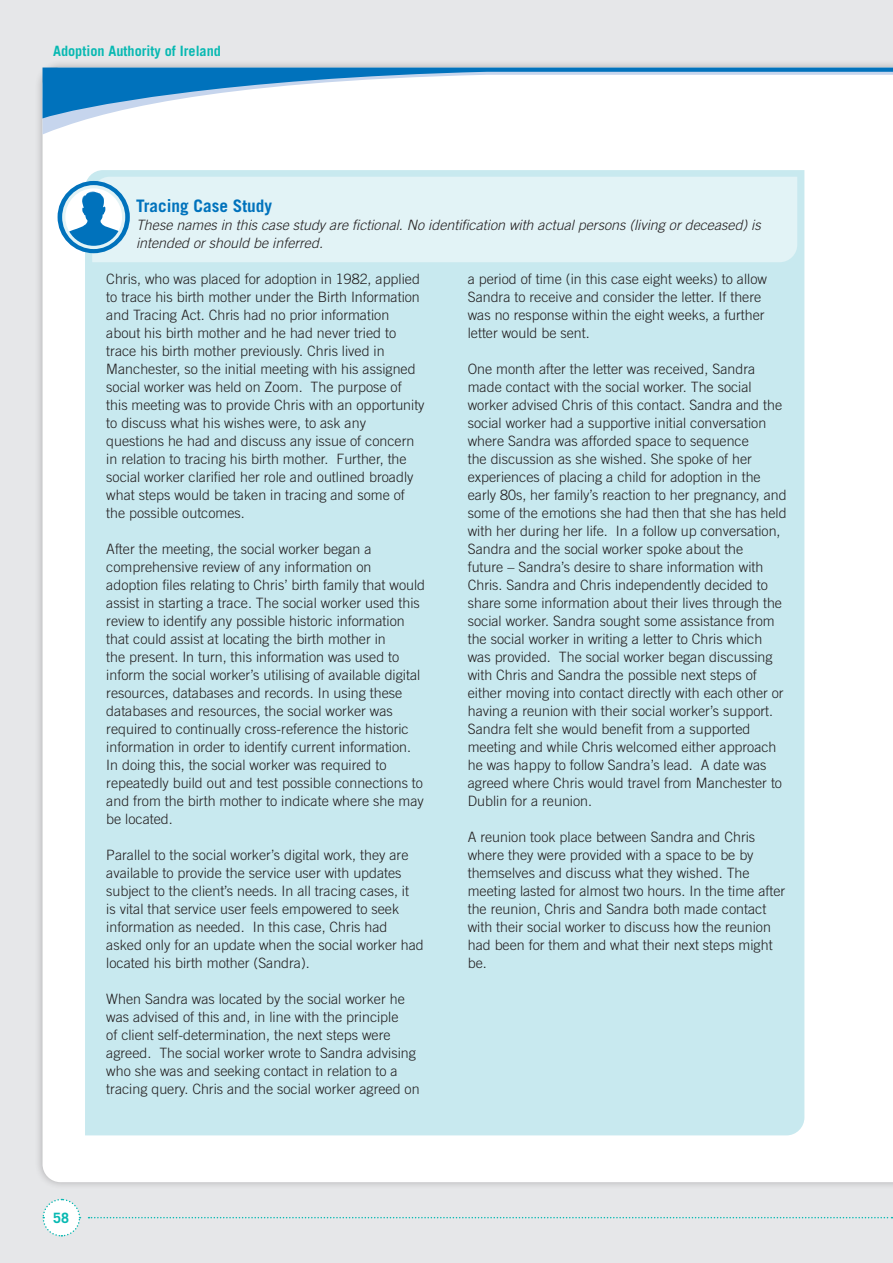
<style>
.page{position:relative;width:893px;height:1263px;background:#e6e7e9}
.page>*{position:absolute;margin:0;border:0;box-sizing:border-box;transform-origin:0 0}
.t1{font:700 17.25px "Trade Gothic";color:#0072bc}
.t2{font:300 14.25px/18px "Trade Gothic";color:#231f20}
.t3{font:italic 300 14.25px/18px "Trade Gothic";color:#231f20}
.t4{font:700 14.25px "Trade Gothic";color:#08b9b2}
</style>
<div class="page">
<div style="left:34px;top:59px;width:859px;height:1131px;background:#231f20;opacity:.3"></div>
<div style="left:43px;top:134px;width:850px;height:1048px;background:#fff"></div>
<div style="left:43px;top:118px;width:850px;height:16px;background:#fff"></div>
<svg style="left:43px;top:68px;width:850px;height:50px;background:#bcd9ed"></svg>
<svg style="left:42px;top:1198px;width:39px;height:39px"></svg>
<svg style="left:89px;top:1217px;width:804px;height:1px"></svg>
<div style="left:85px;top:170px;width:719px;height:965px;background:#c8e9ef"></div>
<div style="left:92px;top:177px;width:705px;height:85px;background:#e2f3f6"></div>
<div style="left:58px;top:181px;width:72px;height:72px;background:#0072bc;border-radius:50%"></div>
<div style="left:62px;top:185px;width:63px;height:64px;background:#e2f3f6;border-radius:50%"></div>
<div style="left:65px;top:188px;width:57px;height:58px;background:#fff;border-radius:50%"></div>
<svg style="left:69px;top:191px;width:49px;height:55px"></svg>
<p class="t4" style="left:53px;top:42px;width:169px">Adoption Authority of Ireland</p>
<p class="t1" style="left:136px;top:195px;width:138px">Tracing Case Study</p>
<p class="t3" style="left:136px;top:216px;width:626px">These names in this case study are fictional. No identification with actual persons (living or deceased) is intended or should be inferred.</p>
<p class="t2" style="left:106px;top:270px;width:320px">Chris, who was placed for adoption in 1982, applied to trace his birth mother under the Birth Information and Tracing Act. Chris had no prior information about his birth mother and he had never tried to trace his birth mother previously. Chris lived in Manchester, so the initial meeting with his assigned social worker was held on Zoom. The purpose of this meeting was to provide Chris with an opportunity to discuss what his wishes were, to ask any questions he had and discuss any issue of concern in relation to tracing his birth mother. Further, the social worker clarified her role and outlined broadly what steps would be taken in tracing and some of the possible outcomes.</p>
<p class="t2" style="left:106px;top:540px;width:320px">After the meeting, the social worker began a comprehensive review of any information on adoption files relating to Chris’ birth family that would assist in starting a trace. The social worker used this review to identify any possible historic information that could assist at locating the birth mother in<br>the present. In turn, this information was used to inform the social worker’s utilising of available digital resources, databases and records. In using these databases and resources, the social worker was required to continually cross-reference the historic information in order to identify current information.<br>In doing this, the social worker was required to repeatedly build out and test possible connections to and from the birth mother to indicate where she may be located.</p>
<p class="t2" style="left:106px;top:846px;width:319px">Parallel to the social worker’s digital work, they are available to provide the service user with updates subject to the client’s needs. In all tracing cases, it<br>is vital that service user feels empowered to seek information as needed. In this case, Chris had asked only for an update when the social worker had located his birth mother (Sandra).</p>
<p class="t2" style="left:106px;top:990px;width:315px">When Sandra was located by the social worker he was advised of this and, in line with the principle<br>of client self-determination, the next steps were agreed. The social worker wrote to Sandra advising who she was and seeking contact in relation to a tracing query. Chris and the social worker agreed on</p>
<p class="t2" style="left:468px;top:270px;width:301px">a period of time (in this case eight weeks) to allow Sandra to receive and consider the letter. If there was no response within the eight weeks, a further letter would be sent.</p>
<p class="t2" style="left:468px;top:360px;width:320px">One month after the letter was received, Sandra made contact with the social worker. The social worker advised Chris of this contact. Sandra and the social worker had a supportive initial conversation where Sandra was afforded space to sequence<br>the discussion as she wished. She spoke of her experiences of placing a child for adoption in the early 80s, her family’s reaction to her pregnancy, and some of the emotions she had then that she has held with her during her life. In a follow up conversation, Sandra and the social worker spoke about the<br>future – Sandra’s desire to share information with Chris. Sandra and Chris independently decided to share some information about their lives through the social worker. Sandra sought some assistance from the social worker in writing a letter to Chris which was provided. The social worker began discussing with Chris and Sandra the possible next steps of either moving into contact directly with each other or having a reunion with their social worker’s support.<br>Sandra felt she would benefit from a supported meeting and while Chris welcomed either approach he was happy to follow Sandra’s lead. A date was agreed where Chris would travel from Manchester to Dublin for a reunion.</p>
<p class="t2" style="left:468px;top:827px;width:319px">A reunion took place between Sandra and Chris where they were provided with a space to be by themselves and discuss what they wished. The meeting lasted for almost two hours. In the time after the reunion, Chris and Sandra both made contact with their social worker to discuss how the reunion had been for them and what their next steps might be.</p>
<p class="t4" style="left:53px;top:1209px;width:17px">58</p>
</div>
